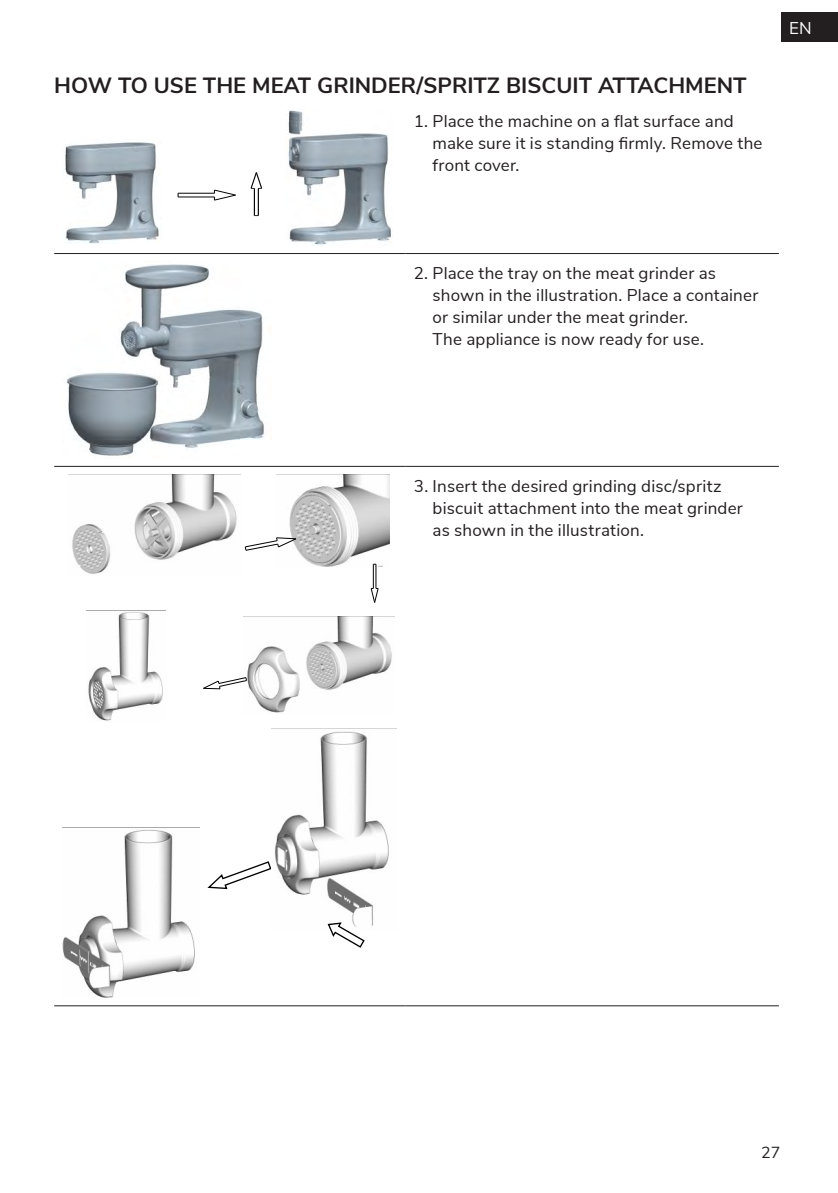
<style>
.page{position:relative;width:838px;height:1193px;background:#fff}
.page>*{position:absolute;margin:0;border:0;box-sizing:border-box;transform-origin:0 0}
.t1{font:700 22px "Nunito Sans";color:#231f20}
.t2{font:17px/22px "Nunito Sans";letter-spacing:.01em;color:#231f20}
.t3{font:17px "Nunito Sans";color:#fff}
.t4{font:16px "Nunito Sans";color:#231f20}
</style>
<div class="page">
<div style="left:781px;top:12px;width:57px;height:30px;background:#231f20"></div>
<hr style="left:54px;top:253px;width:352px;height:1px;background:#231f20">
<hr style="left:406px;top:253px;width:373px;height:1px;background:#231f20">
<hr style="left:54px;top:466px;width:352px;height:1px;background:#231f20">
<hr style="left:406px;top:466px;width:373px;height:1px;background:#231f20">
<hr style="left:54px;top:1005px;width:352px;height:1px;background:#231f20">
<hr style="left:406px;top:1005px;width:373px;height:1px;background:#231f20">
<img style="left:285px;top:110px;width:106px;height:135px">
<img style="left:65px;top:142px;width:94px;height:101px">
<hr style="left:178px;top:197px;width:36px;height:1px;background:#000">
<hr style="left:178px;top:193px;width:36px;height:1px;background:#000">
<svg style="left:214px;top:190px;width:22px;height:10px"></svg>
<svg style="left:251px;top:172px;width:11px;height:44px"></svg>
<img style="left:66px;top:264px;width:198px;height:192px">
<img style="left:86px;top:610px;width:80px;height:111px">
<img style="left:276px;top:474px;width:113px;height:92px">
<img style="left:68px;top:474px;width:173px;height:100px">
<svg style="left:245px;top:534px;width:52px;height:16px"></svg>
<img style="left:243px;top:616px;width:151px;height:97px">
<svg style="left:371px;top:564px;width:7px;height:38px"></svg>
<svg style="left:203px;top:667px;width:45px;height:30px"></svg>
<svg style="left:207px;top:861px;width:64px;height:29px"></svg>
<img style="left:62px;top:827px;width:138px;height:170px">
<img style="left:274px;top:731px;width:115px;height:195px">
<svg style="left:327px;top:921px;width:39px;height:27px"></svg>
<p class="t1" style="left:54px;top:70px;width:694px">HOW TO USE THE MEAT GRINDER/SPRITZ BISCUIT ATTACHMENT</p>
<p class="t2" style="left:432px;top:109px;width:331px;text-indent:-19px">1. Place the machine on a flat surface and make sure it is standing firmly. Remove the front cover.</p>
<p class="t3" style="left:789px;top:15px;width:24px">EN</p>
<p class="t2" style="left:433px;top:261px;width:327px;text-indent:-19px">2. Place the tray on the meat grinder as shown in the illustration. Place a container or similar under the meat grinder.<br>The appliance is now ready for use.</p>
<p class="t2" style="left:433px;top:473px;width:312px;text-indent:-19px">3. Insert the desired grinding disc/spritz biscuit attachment into the meat grinder as shown in the illustration.</p>
<p class="t4" style="left:761px;top:1140px;width:21px">27</p>
</div>
